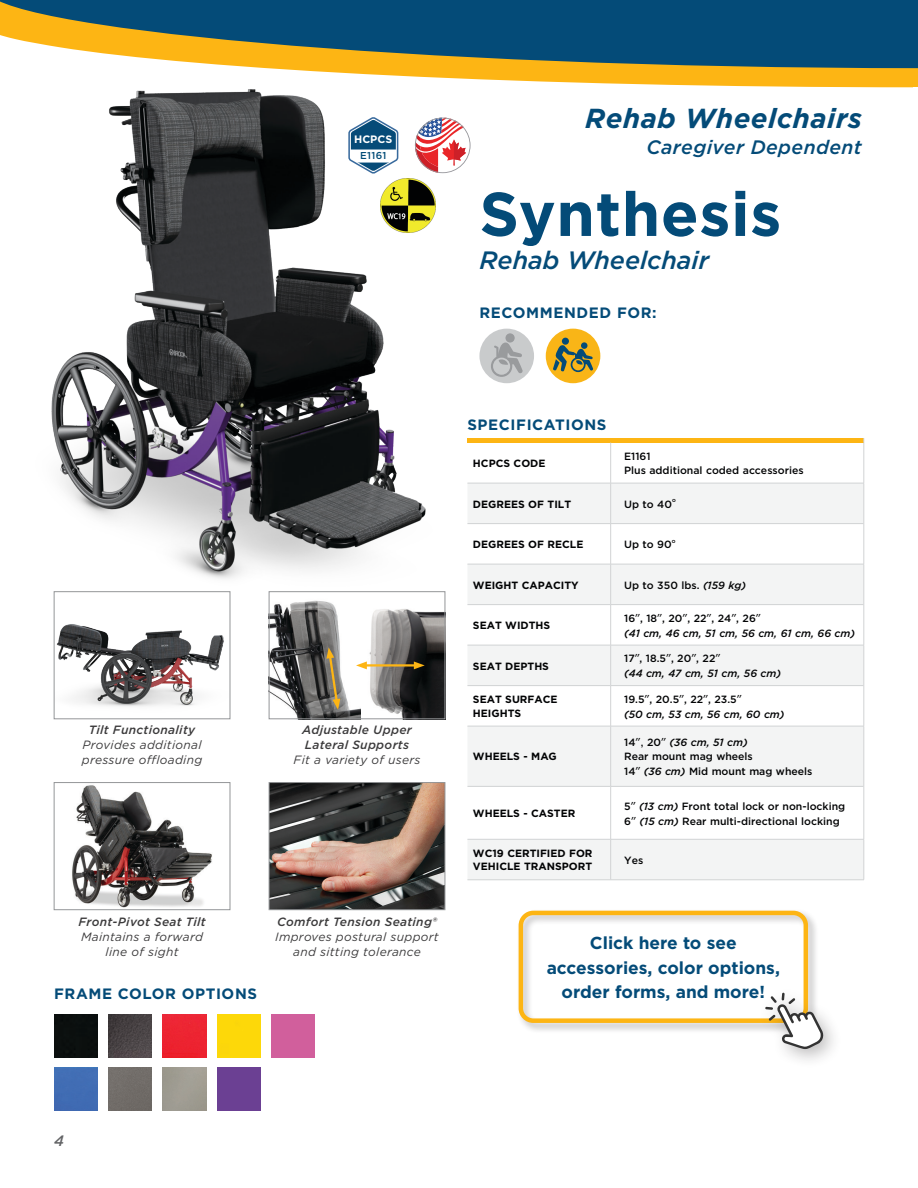
<style>
.page{position:relative;width:918px;height:1188px;background:#fff}
.page>*{position:absolute;margin:0;border:0;box-sizing:border-box;transform-origin:0 0}
.t1{font:700 61.8px "Gotham";letter-spacing:.01em;color:#044b78}
.t2{font:italic 700 27.45px "Gotham";letter-spacing:.02em;color:#044b78}
.t3{font:italic 500 25.05px "Gotham";color:#044b78}
.t4{font:italic 500 19.5px "Gotham";letter-spacing:.02em;color:#044b78}
.t5{font:700 17.4px/24.3px "Gotham";color:#044b78;text-align:center}
.t6{font:700 15px "Gotham";letter-spacing:.04em;color:#044b78}
.t7{font:italic 500 15px "Gotham";color:#636466}
.Popout_Image_Captions{font:italic 12px/15px "Gotham";letter-spacing:.025em;color:#3c3b3c;text-align:center}
.Popout_Image_Captions-2{font:italic 500 12px/15px "Gotham";letter-spacing:.025em;color:#3c3b3c;text-align:center}
.t8{font:700 10.8px "Gotham";color:#fff}
.Table_Specs{font:500 10.5px/13.5px "Gotham";color:#020304}
.Table_Specs-2{font:700 10.5px/13.5px "Gotham";color:#020304}
.Table_Specs-3{font:italic 500 10.5px/15px "Gotham";color:#020304}
.t9{font:500 10.05px "Gotham";letter-spacing:.03em;color:#014b77}
.Table_Specs-4{font:700 4.35px "Gotham";color:#020304}
.s1{font-weight:500}
.s2{font-weight:400}
.s3{font-style:italic}
.s4{font-family:"Lucida Grande";font-weight:400}
.s5{font-style:normal}
.s6{font-family:"Lucida Grande";font-weight:400;font-style:normal}
</style>
<div class="page">
<svg style="left:600px;top:0;width:318px;height:87px;background:#3f6563"></svg>
<div style="left:516px;top:908px;width:303px;height:126px;background:#231f20;opacity:.3"></div>
<div style="left:519px;top:911px;width:289px;height:112px;border:4px solid #fdb514;border-radius:13px"></div>
<div style="left:757px;top:984px;width:87px;height:85px;background:#231f20;opacity:.3"></div>
<svg style="left:765px;top:993px;width:59px;height:56px"></svg>
<img style="left:0;top:0;width:600px;height:719px">
<div style="left:467px;top:410px;width:397px;height:28px;background:#fff"></div>
<div style="left:467px;top:438px;width:397px;height:5px;background:#fdb514"></div>
<svg style="left:467px;top:484px;width:397px;height:396px;fill:#f3f4f4"></svg>
<hr style="left:610px;top:443px;width:1px;height:40px;background:#d1d3d4">
<hr style="left:864px;top:443px;width:1px;height:40px;background:#d1d3d4">
<hr style="left:864px;top:483px;width:1px;height:41px;background:#d1d3d4">
<hr style="left:467px;top:483px;width:144px;height:1px;background:#d1d3d4">
<hr style="left:610px;top:483px;width:1px;height:40px;background:#d1d3d4">
<hr style="left:611px;top:483px;width:253px;height:1px;background:#d1d3d4">
<hr style="left:467px;top:880px;width:144px;height:1px;background:#d1d3d4">
<hr style="left:610px;top:839px;width:1px;height:41px;background:#d1d3d4">
<hr style="left:864px;top:839px;width:1px;height:41px;background:#d1d3d4">
<hr style="left:611px;top:880px;width:253px;height:1px;background:#d1d3d4">
<hr style="left:864px;top:524px;width:1px;height:40px;background:#d1d3d4">
<hr style="left:864px;top:605px;width:1px;height:40px;background:#d1d3d4">
<hr style="left:864px;top:686px;width:1px;height:40px;background:#d1d3d4">
<hr style="left:864px;top:786px;width:1px;height:53px;background:#d1d3d4">
<hr style="left:611px;top:839px;width:253px;height:1px;background:#d1d3d4">
<hr style="left:610px;top:524px;width:1px;height:40px;background:#d1d3d4">
<hr style="left:610px;top:605px;width:1px;height:40px;background:#d1d3d4">
<hr style="left:610px;top:686px;width:1px;height:40px;background:#d1d3d4">
<hr style="left:610px;top:787px;width:1px;height:52px;background:#d1d3d4">
<hr style="left:467px;top:839px;width:144px;height:1px;background:#d1d3d4">
<hr style="left:467px;top:523px;width:144px;height:1px;background:#d1d3d4">
<hr style="left:611px;top:523px;width:253px;height:1px;background:#d1d3d4">
<hr style="left:611px;top:564px;width:253px;height:1px;background:#d1d3d4">
<hr style="left:864px;top:564px;width:1px;height:41px;background:#d1d3d4">
<hr style="left:611px;top:604px;width:253px;height:1px;background:#d1d3d4">
<hr style="left:611px;top:645px;width:253px;height:1px;background:#d1d3d4">
<hr style="left:864px;top:645px;width:1px;height:41px;background:#d1d3d4">
<hr style="left:611px;top:685px;width:253px;height:1px;background:#d1d3d4">
<hr style="left:611px;top:726px;width:253px;height:1px;background:#d1d3d4">
<hr style="left:864px;top:726px;width:1px;height:60px;background:#d1d3d4">
<hr style="left:611px;top:786px;width:253px;height:1px;background:#d1d3d4">
<hr style="left:467px;top:564px;width:144px;height:1px;background:#d1d3d4">
<hr style="left:610px;top:564px;width:1px;height:40px;background:#d1d3d4">
<hr style="left:467px;top:604px;width:144px;height:1px;background:#d1d3d4">
<hr style="left:467px;top:645px;width:144px;height:1px;background:#d1d3d4">
<hr style="left:610px;top:645px;width:1px;height:40px;background:#d1d3d4">
<hr style="left:467px;top:685px;width:144px;height:1px;background:#d1d3d4">
<hr style="left:467px;top:726px;width:144px;height:1px;background:#d1d3d4">
<hr style="left:610px;top:726px;width:1px;height:60px;background:#d1d3d4">
<hr style="left:467px;top:786px;width:144px;height:1px;background:#d1d3d4">
<img style="left:56px;top:593px;width:172px;height:124px">
<div style="left:54px;top:591px;width:176px;height:128px;border:1px solid #949698"></div>
<img style="left:72px;top:785px;width:140px;height:123px">
<div style="left:54px;top:782px;width:176px;height:128px;border:1px solid #949698"></div>
<img style="left:271px;top:784px;width:172px;height:124px">
<div style="left:269px;top:782px;width:176px;height:128px;border:1px solid #949698"></div>
<svg style="left:415px;top:118px;width:56px;height:55px"></svg>
<svg style="left:348px;top:116px;width:51px;height:59px"></svg>
<img style="left:380px;top:178px;width:55px;height:55px">
<img style="left:271px;top:598px;width:172px;height:119px">
<hr style="left:364px;top:664px;width:52px;height:3px;background:#fdb514">
<svg style="left:356px;top:661px;width:11px;height:8px"></svg>
<svg style="left:414px;top:661px;width:11px;height:8px"></svg>
<svg style="left:326px;top:647px;width:14px;height:63px"></svg>
<div style="left:269px;top:591px;width:176px;height:128px;border:1px solid #949698"></div>
<img style="left:108px;top:1015px;width:44px;height:43px">
<div style="left:163px;top:1015px;width:43px;height:43px;background:#ed2431"></div>
<div style="left:54px;top:1015px;width:43px;height:43px;background:#0b0f0e"></div>
<div style="left:54px;top:1067px;width:43px;height:44px;background:#416db4"></div>
<div style="left:108px;top:1067px;width:44px;height:44px;background:#716c69"></div>
<div style="left:217px;top:1015px;width:43px;height:43px;background:#fdd809"></div>
<div style="left:271px;top:1015px;width:44px;height:43px;background:#d15f9c"></div>
<div style="left:217px;top:1067px;width:43px;height:44px;background:#6b4093"></div>
<p class="t8" style="left:354px;top:132px;width:40px">HCPCS</p>
<p class="t9" style="left:360px;top:149px;width:28px">E1161</p>
<p class="t2" style="left:585px;top:100px;width:278px">Rehab Wheelchairs</p>
<p class="t4" style="left:647px;top:135px;width:217px">Caregiver Dependent</p>
<p class="t1" style="left:479px;top:173px;width:303px">Synthesis</p>
<p class="t3" style="left:479px;top:243px;width:231px">Rehab Wheelchair</p>
<h1 class="t6" style="left:479px;top:302px;width:179px">RECOMMENDED FOR:</h1>
<p class="Popout_Image_Captions" style="left:82px;top:722px;width:122px"><span class="s1">Tilt Functionality<br></span>Provides additional pressure offloading</p>
<p class="Popout_Image_Captions-2" style="left:294px;top:723px;width:128px">Adjustable Upper<br>Lateral Supports<br><span class="s2">Fit a variety of users</span></p>
<p class="Popout_Image_Captions" style="left:78px;top:914px;width:129px"><span class="s1">Front-Pivot Seat Tilt<br></span>Maintains a forward line of sight</p>
<h1 class="t6" style="left:54px;top:983px;width:204px">FRAME COLOR OPTIONS</h1>
<p class="Popout_Image_Captions" style="left:275px;top:914px;width:165px"><span class="s1">Comfort Tension Seating®<br></span>Improves postural support and sitting tolerance</p>
<h1 class="t6" style="left:467px;top:415px;width:140px">SPECIFICATIONS</h1>
<p class="Table_Specs-2" style="left:473px;top:457px;width:74px">HCPCS CODE</p>
<p class="Table_Specs" style="left:624px;top:450px;width:181px">E1161<br>Plus additional coded accessories</p>
<p class="Table_Specs-2" style="left:473px;top:497px;width:100px">DEGREES OF TILT</p>
<p class="Table_Specs" style="left:624px;top:497px;width:49px">Up to 40</p>
<p class="Table_Specs-4" style="left:672px;top:498px;width:5px">O</p>
<p class="Table_Specs-2" style="left:473px;top:538px;width:112px">DEGREES OF RECLE</p>
<p class="Table_Specs" style="left:624px;top:537px;width:49px">Up to 90</p>
<p class="Table_Specs-4" style="left:672px;top:538px;width:5px">O</p>
<p class="Table_Specs-2" style="left:473px;top:578px;width:107px">WEIGHT CAPACITY</p>
<p class="Table_Specs" style="left:624px;top:578px;width:124px">Up to 350 lbs. <span class="s3">(159 kg)</span></p>
<p class="Table_Specs-2" style="left:473px;top:619px;width:79px">SEAT WIDTHS</p>
<p class="Table_Specs" style="left:624px;top:611px;width:138px">16<span class="s4">ʺ</span>, 18<span class="s4">ʺ</span>, 20<span class="s4">ʺ</span>, 22<span class="s4">ʺ</span>, 24<span class="s4">ʺ</span>, 26<span class="s4">ʺ</span></p>
<p class="Table_Specs-3" style="left:624px;top:625px;width:232px">(41 cm, 46 cm, 51 cm, 56 cm, 61 cm, 66 cm)</p>
<p class="Table_Specs-2" style="left:473px;top:659px;width:78px">SEAT DEPTHS</p>
<p class="Table_Specs" style="left:624px;top:651px;width:98px">17<span class="s4">ʺ</span>, 18.5<span class="s4">ʺ</span>, 20<span class="s4">ʺ</span>, 22<span class="s4">ʺ</span></p>
<p class="Table_Specs-3" style="left:624px;top:666px;width:158px">(44 cm, 47 cm, 51 cm, 56 cm)</p>
<p class="Table_Specs-2" style="left:473px;top:693px;width:86px">SEAT SURFACE<br>HEIGHTS</p>
<p class="Table_Specs-3" style="left:624px;top:691px;width:162px"><span class="s5">19.5</span><span class="s6">ʺ</span><span class="s5">, 20.5</span><span class="s6">ʺ</span><span class="s5">, 22</span><span class="s6">ʺ</span><span class="s5">, 23.5</span><span class="s6">ʺ<br></span>(50 cm, 53 cm, 56 cm, 60 cm)</p>
<p class="Table_Specs-2" style="left:473px;top:750px;width:85px">WHEELS - MAG</p>
<p class="Table_Specs" style="left:624px;top:736px;width:130px">14<span class="s4">ʺ,</span> 20<span class="s4">ʺ</span> <span class="s3">(36 cm, 51 cm)<br></span>Rear mount mag wheels</p>
<p class="Table_Specs" style="left:624px;top:764px;width:190px">14<span class="s4">ʺ</span> <span class="s3">(36 cm)</span> Mid mount mag wheels</p>
<p class="Table_Specs-2" style="left:473px;top:807px;width:104px">WHEELS - CASTER</p>
<p class="Table_Specs" style="left:624px;top:798px;width:223px;line-height:15px">5<span class="s4">ʺ</span> <span class="s3">(13 cm)</span> Front total lock or non-locking<br>6<span class="s4">ʺ</span> <span class="s3">(15 cm)</span> Rear multi-directional locking</p>
<p class="Table_Specs-2" style="left:473px;top:846px;width:121px">WC19 CERTIFIED FOR<br>VEHICLE TRANSPORT</p>
<p class="Table_Specs" style="left:624px;top:853px;width:21px">Yes</p>
<p class="t5" style="left:547px;top:931px;width:235px">Click here to see accessories, color options, order forms, and more!</p>
<h3 class="t7" style="left:54px;top:1131px;width:11px">4</h3>
</div>
